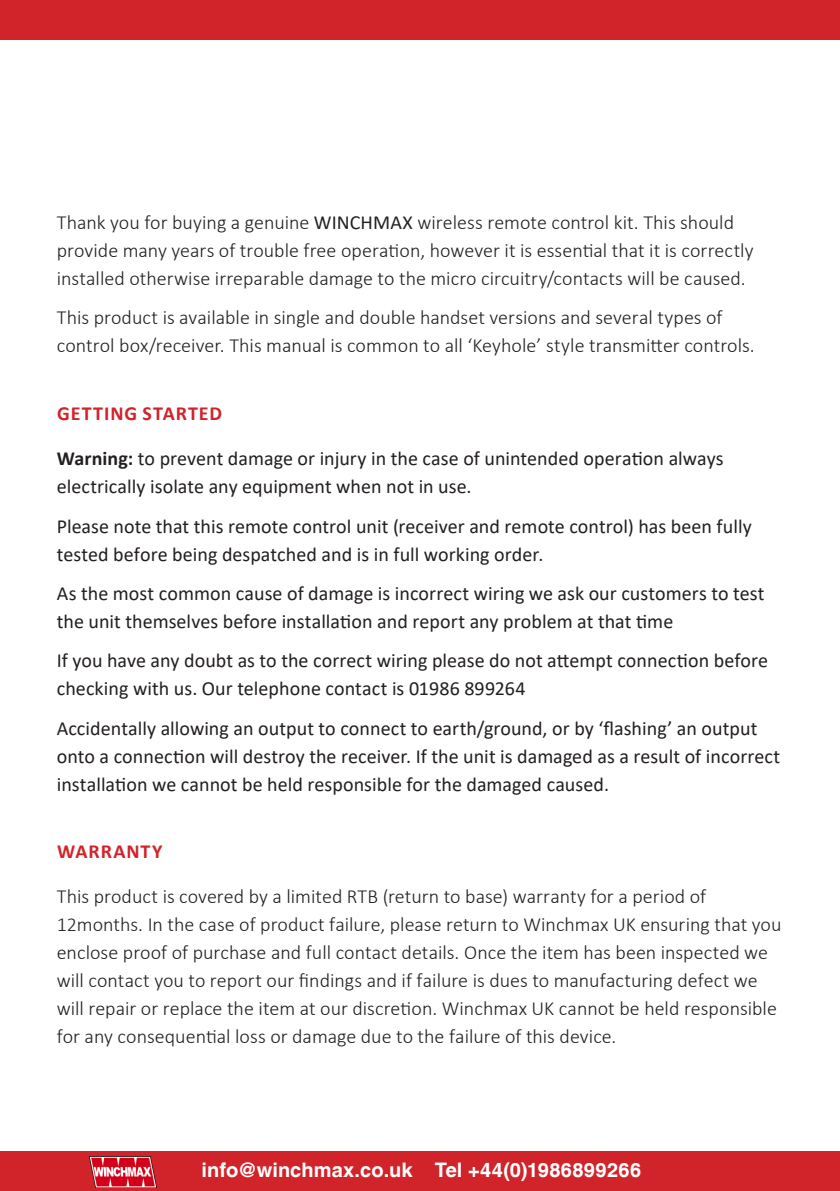
<style>
.page{position:relative;width:840px;height:1191px;background:#fff}
.page>*{position:absolute;margin:0;border:0;box-sizing:border-box;transform-origin:0 0}
.Winchmax_Body{font:300 20px/28px "Calibri";color:#231f20}
.Winchmax_Body-2{font:20px/28px "Calibri";letter-spacing:.005em;color:#231f20}
.Winchmax_Centre_Warn{font:20px/28px "Calibri";color:#231f20}
.t1{font:700 20px "Helvetica LT";letter-spacing:.005em;color:#fff}
.Wnchmax_section_head{font:700 20px "Calibri";letter-spacing:.045em;color:#d1232a}
.s1{font-weight:400}
.s2{font-weight:700}
</style>
<div class="page">
<div style="left:0;top:0;width:839px;height:40px;background:#d1232a"></div>
<hr style="left:839px;top:0;width:1px;height:40px;background:#d1232a">
<div style="left:0;top:1151px;width:839px;height:40px;background:#d1232a"></div>
<hr style="left:839px;top:1151px;width:1px;height:40px;background:#d1232a">
<img style="left:90px;top:1156px;width:66px;height:31px">
<p class="Winchmax_Body" style="left:57px;top:208px;width:698px">Thank you for buying a genuine <span class="s1">WINCHMAX</span> wireless remote control kit. This should provide many years of trouble free operation, however it is essential that it is correctly installed otherwise irreparable damage to the micro circuitry/contacts will be caused.</p>
<p class="Winchmax_Body" style="left:57px;top:304px;width:699px">This product is available in single and double handset versions and several types of control box/receiver. This manual is common to all ‘Keyhole’ style transmitter controls.</p>
<p class="Wnchmax_section_head" style="left:57px;top:399px;width:166px">GETTING STARTED</p>
<p class="Winchmax_Centre_Warn" style="left:57px;top:444px;width:668px"><span class="s2">Warning:</span> to prevent damage or injury in the case of unintended operation always electrically isolate any equipment when not in use.</p>
<p class="Winchmax_Body-2" style="left:57px;top:511px;width:696px">Please note that this remote control unit (receiver and remote control) has been fully tested before being despatched and is in full working order.</p>
<p class="Winchmax_Body-2" style="left:57px;top:579px;width:709px">As the most common cause of damage is incorrect wiring we ask our customers to test the unit themselves before installation and report any problem at that time</p>
<p class="Winchmax_Body-2" style="left:57px;top:646px;width:712px">If you have any doubt as to the correct wiring please do not attempt connection before checking with us. Our telephone contact is 01986 899264</p>
<p class="Winchmax_Body-2" style="left:57px;top:713px;width:724px">Accidentally allowing an output to connect to earth/ground, or by ‘flashing’ an output onto a connection will destroy the receiver. If the unit is damaged as a result of incorrect installation we cannot be held responsible for the damaged caused.</p>
<p class="Wnchmax_section_head" style="left:57px;top:837px;width:107px">WARRANTY</p>
<p class="Winchmax_Body" style="left:57px;top:882px;width:725px">This product is covered by a limited RTB (return to base) warranty for a period of 12months. In the case of product failure, please return to Winchmax UK ensuring that you enclose proof of purchase and full contact details. Once the item has been inspected we will contact you to report our findings and if failure is dues to manufacturing defect we will repair or replace the item at our discretion. Winchmax UK cannot be held responsible for any consequential loss or damage due to the failure of this device.</p>
<p class="t1" style="left:201px;top:1157px;width:441px">info@winchmax.co.uk Tel +44(0)1986899266</p>
</div>
